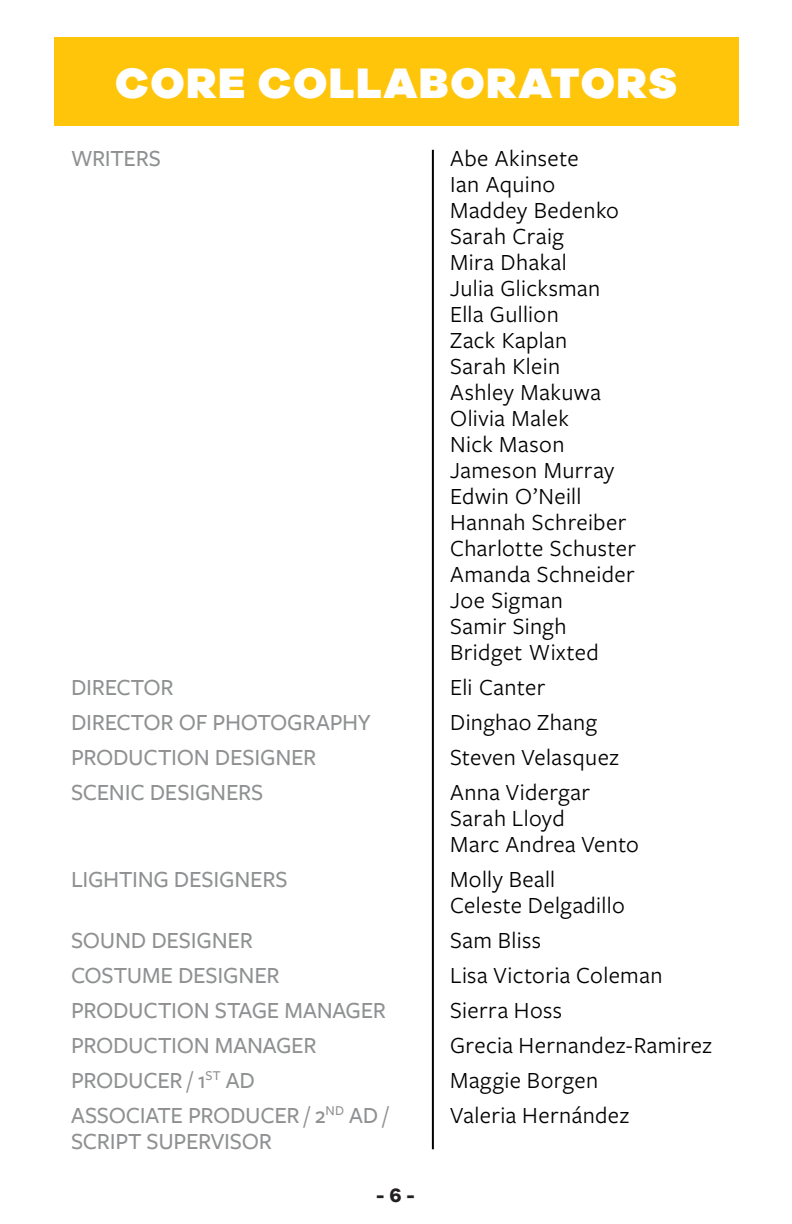
<style>
.page{position:relative;width:792px;height:1224px;background:#fff}
.page>*{position:absolute;margin:0;border:0;box-sizing:border-box;transform-origin:0 0}
.t1{font:900 44px "Galano Grotesque Alt";letter-spacing:.04em;color:#fff}
.t2{font:24px "Freight Sans Pro";letter-spacing:.015em;color:#000}
.t3{font:500 24px/26px "Freight Sans Pro";letter-spacing:-.01em;color:#8e9091}
.t4{font:700 20px "Galano Grotesque Alt";color:#231f20}
</style>
<div class="page">
<div style="left:54px;top:37px;width:684px;height:89px;background:#ffc50a"></div>
<hr style="left:432px;top:150px;width:2px;height:999px;background:#000">
<p class="t1" style="left:115px;top:55px;width:564px">CORE COLLABORATORS</p>
<p class="t3" style="left:71px;top:145px;width:91px">WRITERS</p>
<p class="t3" style="left:71px;top:674px;width:104px">DIRECTOR</p>
<p class="t3" style="left:71px;top:709px;width:301px">DIRECTOR OF PHOTOGRAPHY</p>
<p class="t3" style="left:71px;top:744px;width:247px">PRODUCTION DESIGNER</p>
<p class="t3" style="left:71px;top:779px;width:194px">SCENIC DESIGNERS</p>
<p class="t3" style="left:71px;top:866px;width:218px">LIGHTING DESIGNERS</p>
<p class="t3" style="left:71px;top:927px;width:183px">SOUND DESIGNER</p>
<p class="t3" style="left:71px;top:962px;width:210px">COSTUME DESIGNER</p>
<p class="t3" style="left:71px;top:997px;width:317px">PRODUCTION STAGE MANAGER</p>
<p class="t3" style="left:71px;top:1032px;width:247px">PRODUCTION MANAGER</p>
<p class="t3" style="left:71px;top:1067px;width:185px">PRODUCER / 1<sup>ST</sup> AD</p>
<p class="t3" style="left:71px;top:1102px;width:319px">ASSOCIATE PRODUCER / 2<sup>ND</sup> AD /<br>SCRIPT SUPERVISOR</p>
<p class="t4" style="left:376px;top:1182px;width:41px">- 6 -</p>
<p class="t2" style="left:450px;top:142px;width:130px">Abe Akinsete</p>
<p class="t2" style="left:450px;top:168px;width:107px">Ian Aquino</p>
<p class="t2" style="left:450px;top:194px;width:170px">Maddey Bedenko</p>
<p class="t2" style="left:450px;top:220px;width:115px">Sarah Craig</p>
<p class="t2" style="left:450px;top:246px;width:118px">Mira Dhakal</p>
<p class="t2" style="left:450px;top:272px;width:152px">Julia Glicksman</p>
<p class="t2" style="left:450px;top:298px;width:110px">Ella Gullion</p>
<p class="t2" style="left:450px;top:324px;width:119px">Zack Kaplan</p>
<p class="t2" style="left:450px;top:350px;width:112px">Sarah Klein</p>
<p class="t2" style="left:450px;top:376px;width:153px">Ashley Makuwa</p>
<p class="t2" style="left:450px;top:402px;width:120px">Olivia Malek</p>
<p class="t2" style="left:450px;top:428px;width:116px">Nick Mason</p>
<p class="t2" style="left:450px;top:454px;width:166px">Jameson Murray</p>
<p class="t2" style="left:450px;top:480px;width:133px">Edwin O’Neill</p>
<p class="t2" style="left:450px;top:506px;width:178px">Hannah Schreiber</p>
<p class="t2" style="left:450px;top:532px;width:187px">Charlotte Schuster</p>
<p class="t2" style="left:450px;top:558px;width:186px">Amanda Schneider</p>
<p class="t2" style="left:450px;top:584px;width:114px">Joe Sigman</p>
<p class="t2" style="left:450px;top:610px;width:118px">Samir Singh</p>
<p class="t2" style="left:450px;top:636px;width:150px">Bridget Wixted</p>
<p class="t2" style="left:450px;top:671px;width:97px">Eli Canter</p>
<p class="t2" style="left:450px;top:706px;width:148px">Dinghao Zhang</p>
<p class="t2" style="left:450px;top:741px;width:170px">Steven Velasquez</p>
<p class="t2" style="left:450px;top:776px;width:142px">Anna Vidergar</p>
<p class="t2" style="left:450px;top:802px;width:116px">Sarah Lloyd</p>
<p class="t2" style="left:450px;top:828px;width:190px">Marc Andrea Vento</p>
<p class="t2" style="left:450px;top:863px;width:107px">Molly Beall</p>
<p class="t2" style="left:450px;top:889px;width:176px">Celeste Delgadillo</p>
<p class="t2" style="left:450px;top:924px;width:92px">Sam Bliss</p>
<p class="t2" style="left:450px;top:959px;width:214px">Lisa Victoria Coleman</p>
<p class="t2" style="left:450px;top:994px;width:114px">Sierra Hoss</p>
<p class="t2" style="left:450px;top:1029px;width:263px">Grecia Hernandez-Ramirez</p>
<p class="t2" style="left:450px;top:1064px;width:150px">Maggie Borgen</p>
<p class="t2" style="left:450px;top:1099px;width:180px">Valeria Hernández</p>
</div>
